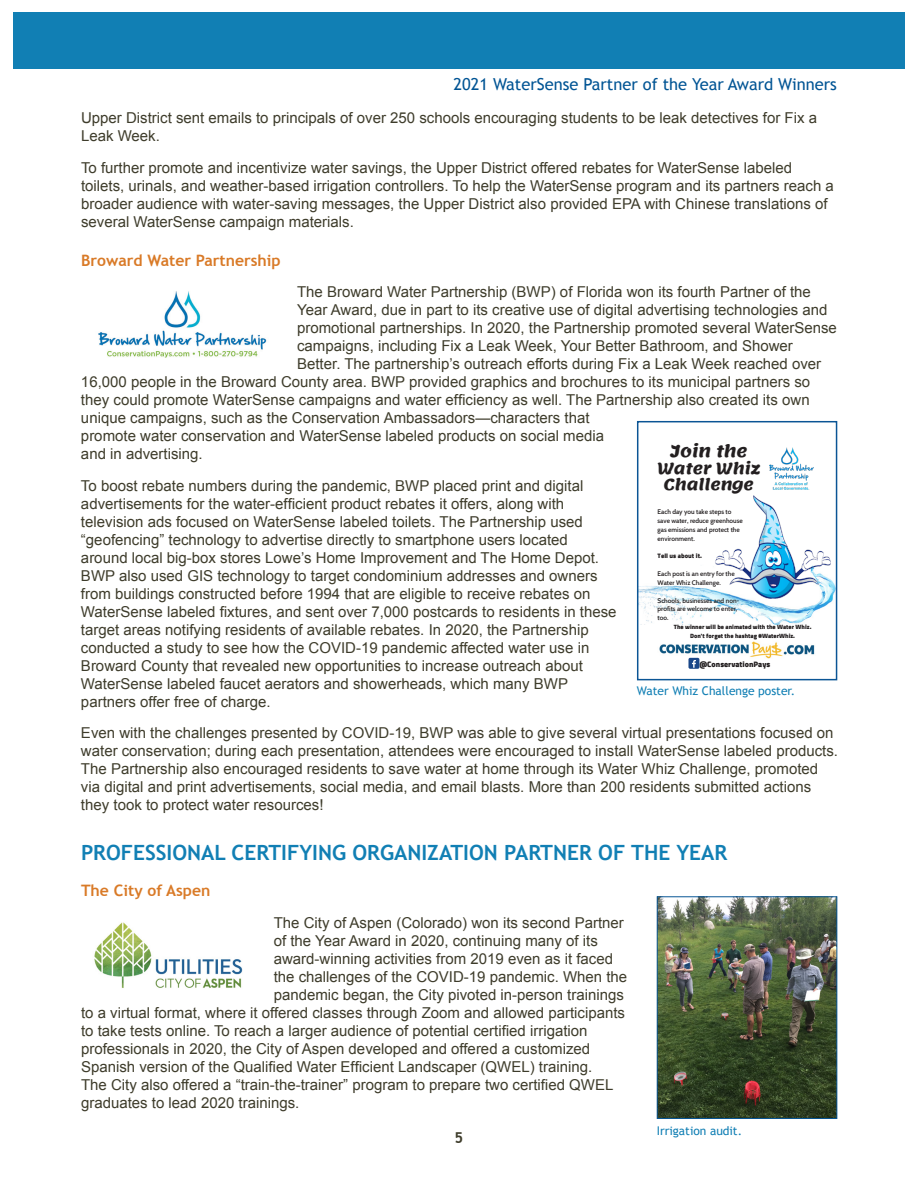
<style>
.page{position:relative;width:918px;height:1188px;background:#fff}
.page>*{position:absolute;margin:0;border:0;box-sizing:border-box;transform-origin:0 0}
.Blue_excellence_head{font:700 21px "Trebuchet MS";color:#117fb4}
.t1{font:700 16.65px "Lemonada";color:#231f20}
.t2{font:16.5px "Trebuchet MS";color:#015494}
.green_subhead{font:700 15.75px "Trebuchet MS";color:#d97a27}
.t3{font:700 15.6px "Lemonada";color:#231f20}
.black_body_text{font:15px/18px "Arial";color:#3e3c2b}
.t4{font:700 15px "Trebuchet MS";color:#3e3c2b}
.Blue_excellence_head-2{font:12px "Trebuchet MS";color:#117fb4}
.t5{font:900 7.95px "Cairo";color:#231f20}
.t6{font:600 6.45px/8.9px "Cabin";color:#231f20}
.t7{font:900 6.45px "Cairo";color:#231f20}
.t8{font:900 6.3px/8.6px "Cairo";color:#231f20;text-align:center}
</style>
<div class="page">
<img style="left:659px;top:898px;width:176px;height:219px">
<div style="left:657px;top:896px;width:180px;height:223px;border:1px solid #075595"></div>
<div style="left:14px;top:12px;width:891px;height:56px;background:#117fb4"></div>
<img style="left:94px;top:922px;width:149px;height:66px">
<img style="left:98px;top:291px;width:169px;height:67px">
<img style="left:770px;top:448px;width:43px;height:42px">
<img style="left:640px;top:579px;width:194px;height:45px">
<img style="left:659px;top:641px;width:156px;height:19px">
<img style="left:709px;top:495px;width:121px;height:104px">
<div style="left:688px;top:658px;width:11px;height:11px;background:#1a4789;border-radius:2px"></div>
<svg style="left:692px;top:660px;width:4px;height:8px"></svg>
<div style="left:637px;top:421px;width:200px;height:259px;border:2px solid #0b5595"></div>
<p class="t2" style="left:453px;top:75px;width:385px">2021 WaterSense Partner of the Year Award Winners</p>
<p class="black_body_text" style="left:81px;top:109px;width:738px">Upper District sent emails to principals of over 250 schools encouraging students to be leak detectives for Fix a<br>Leak Week.</p>
<p class="black_body_text" style="left:81px;top:159px;width:754px">To further promote and incentivize water savings, the Upper District offered rebates for WaterSense labeled toilets, urinals, and weather-based irrigation controllers. To help the WaterSense program and its partners reach a broader audience with water-saving messages, the Upper District also provided EPA with Chinese translations of several WaterSense campaign materials.</p>
<p class="green_subhead" style="left:81px;top:250px;width:201px">Broward Water Partnership</p>
<p class="black_body_text" style="left:297px;top:283px;width:515px">The Broward Water Partnership (BWP) of Florida won its fourth Partner of the</p>
<p class="black_body_text" style="left:297px;top:301px;width:532px">Year Award, due in part to its creative use of digital advertising technologies and</p>
<p class="black_body_text" style="left:297px;top:319px;width:541px">promotional partnerships. In 2020, the Partnership promoted several WaterSense</p>
<p class="black_body_text" style="left:297px;top:337px;width:497px">campaigns, including Fix a Leak Week, Your Better Bathroom, and Shower</p>
<p class="black_body_text" style="left:297px;top:355px;width:526px">Better. The partnership’s outreach efforts during Fix a Leak Week reached over</p>
<p class="black_body_text" style="left:81px;top:373px;width:731px">16,000 people in the Broward County area. BWP provided graphics and brochures to its municipal partners so</p>
<p class="black_body_text" style="left:81px;top:391px;width:730px">they could promote WaterSense campaigns and water efficiency as well. The Partnership also created its own</p>
<p class="black_body_text" style="left:81px;top:409px;width:510px">unique campaigns, such as the Conservation Ambassadors—characters that</p>
<p class="black_body_text" style="left:81px;top:427px;width:525px">promote water conservation and WaterSense labeled products on social media</p>
<p class="black_body_text" style="left:81px;top:445px;width:123px">and in advertising.</p>
<p class="black_body_text" style="left:81px;top:477px;width:537px">To boost rebate numbers during the pandemic, BWP placed print and digital advertisements for the water-efficient product rebates it offers, along with television ads focused on WaterSense labeled toilets. The Partnership used “geofencing” technology to advertise directly to smartphone users located around local big-box stores Lowe’s Home Improvement and The Home Depot.<br>BWP also used GIS technology to target condominium addresses and owners from buildings constructed before 1994 that are eligible to receive rebates on WaterSense labeled fixtures, and sent over 7,000 postcards to residents in these target areas notifying residents of available rebates. In 2020, the Partnership conducted a study to see how the COVID-19 pandemic affected water use in Broward County that revealed new opportunities to increase outreach about WaterSense labeled faucet aerators and showerheads, which many BWP partners offer free of charge.</p>
<p class="black_body_text" style="left:81px;top:724px;width:759px">Even with the challenges presented by COVID-19, BWP was able to give several virtual presentations focused on water conservation; during each presentation, attendees were encouraged to install WaterSense labeled products.<br>The Partnership also encouraged residents to save water at home through its Water Whiz Challenge, promoted via digital and print advertisements, social media, and email blasts. More than 200 residents submitted actions they took to protect water resources!</p>
<p class="Blue_excellence_head" style="left:81px;top:839px;width:648px">PROFESSIONAL CERTIFYING ORGANIZATION PARTNER OF THE YEAR</p>
<p class="green_subhead" style="left:81px;top:881px;width:131px">The City of Aspen</p>
<p class="black_body_text" style="left:274px;top:914px;width:352px">The City of Aspen (Colorado) won its second Partner</p>
<p class="black_body_text" style="left:274px;top:932px;width:326px">of the Year Award in 2020, continuing many of its</p>
<p class="black_body_text" style="left:274px;top:950px;width:341px">award-winning activities from 2019 even as it faced</p>
<p class="black_body_text" style="left:274px;top:968px;width:355px">the challenges of the COVID-19 pandemic. When the</p>
<p class="black_body_text" style="left:274px;top:986px;width:352px">pandemic began, the City pivoted in-person trainings</p>
<p class="black_body_text" style="left:81px;top:1004px;width:546px">to a virtual format, where it offered classes through Zoom and allowed participants</p>
<p class="black_body_text" style="left:81px;top:1022px;width:508px">to take tests online. To reach a larger audience of potential certified irrigation</p>
<p class="black_body_text" style="left:81px;top:1040px;width:511px">professionals in 2020, the City of Aspen developed and offered a customized</p>
<p class="black_body_text" style="left:81px;top:1058px;width:513px">Spanish version of the Qualified Water Efficient Landscaper (QWEL) training.</p>
<p class="black_body_text" style="left:81px;top:1076px;width:534px">The City also offered a “train-the-trainer” program to prepare two certified QWEL</p>
<p class="black_body_text" style="left:81px;top:1094px;width:220px">graduates to lead 2020 trainings.</p>
<p class="t1" style="left:670px;top:442px;width:79px">Join the</p>
<p class="t3" style="left:657px;top:460px;width:104px">Water Whiz</p>
<p class="t3" style="left:664px;top:476px;width:92px">Challenge</p>
<p class="t6" style="left:658px;top:507px;width:87px">Each day you take steps to save water, reduce greenhouse gas emissions and protect the environment.</p>
<p class="t7" style="left:658px;top:552px;width:46px">Tell us about it.</p>
<p class="t6" style="left:658px;top:569px;width:79px">Each post is an entry for the<br>Water Whiz Challenge.</p>
<p class="t6" style="left:658px;top:596px;width:83px">Schools, businesses and non&shy;profits are welcome to enter, too.</p>
<p class="t8" style="left:674px;top:623px;width:139px">The winner will be animated with the Water Whiz.<br>Don't forget the hashtag #WaterWhiz.</p>
<p class="t5" style="left:700px;top:660px;width:72px">@ConservationPays</p>
<p class="Blue_excellence_head-2" style="left:637px;top:684px;width:160px">Water Whiz Challenge poster.</p>
<p class="t4" style="left:455px;top:1128px;width:10px">5</p>
<p class="Blue_excellence_head-2" style="left:657px;top:1123px;width:87px">Irrigation audit.</p>
</div>
